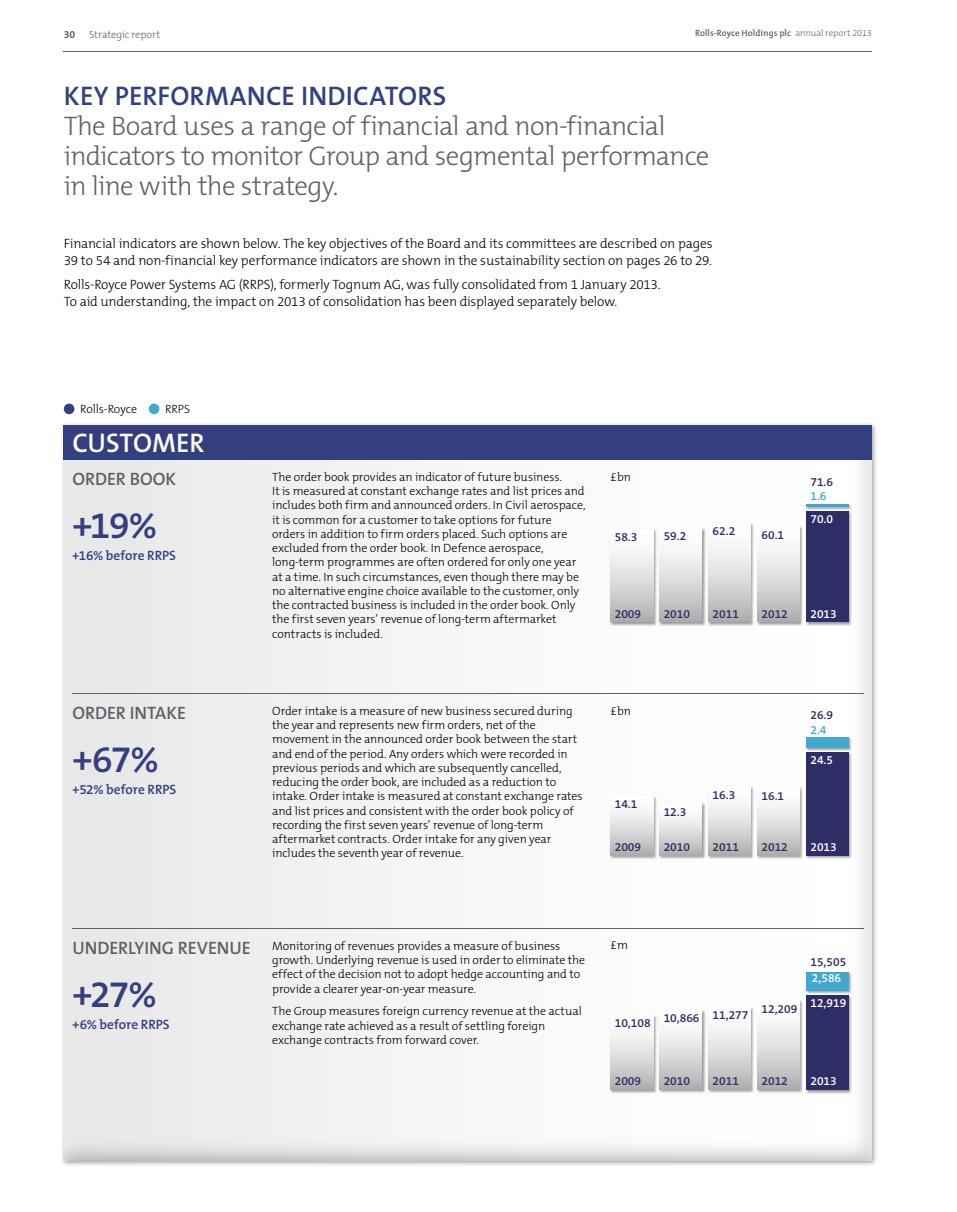
<style>
.page{position:relative;width:957px;height:1212px;background:#fff}
.page>*{position:absolute;margin:0;border:0;box-sizing:border-box;transform-origin:0 0}
.t1{font:600 37.5px "The Mix B W6";color:#333f7f}
.t2{font:300 27px/30px "The Mix B W3";letter-spacing:-.03em;color:#5d636a}
.t3{font:600 27px "The Mix B W6";color:#fff}
.t4{font:600 18px "The Mix B W6";letter-spacing:-.005em;color:#5d636a}
.t5{font:300 13.5px/16.5px "The Mix B W3";letter-spacing:-.01em;color:#000}
.t6{font:600 13.5px "The Mix B W6";letter-spacing:-.005em;color:#333f7f}
.t7{font:300 12px/14.2px "The Mix B W3";letter-spacing:-.005em;color:#000}
.t8{font:600 12px/14.1px "The Mix B W6";color:#2f2d65}
.t9{font:600 12px "The Mix B W6";color:#fff}
.t10{font:600 12px "The Mix B W6";color:#41a8d2}
.t11{font:300 10.5px "The Mix B W3";letter-spacing:-.015em;color:#636363}
.t12{font:700 10.5px "The Mix B W7";color:#636363}
.t13{font:600 9px "The Mix B W6";color:#636363}
.s1{font-family:"The Mix B W3";font-weight:300}
.s2{font-family:"The Mix B W6";font-weight:600;color:#333f7f}
.s3{color:#41a8d2}
.s4{color:#fff}
</style>
<div class="page">
<img style="left:62px;top:423px;width:814px;height:51px">
<img style="left:62px;top:474px;width:49px;height:691px">
<img style="left:828px;top:474px;width:48px;height:691px">
<img style="left:64px;top:459px;width:538px;height:702px">
<img style="left:763px;top:1056px;width:109px;height:105px">
<img style="left:819px;top:459px;width:53px;height:597px">
<img style="left:602px;top:459px;width:54px;height:15px">
<img style="left:656px;top:459px;width:163px;height:15px">
<hr style="left:72px;top:693px;width:791px;height:1px;background:#636363">
<hr style="left:72px;top:928px;width:791px;height:1px;background:#636363">
<div style="left:64px;top:425px;width:808px;height:34px;background:#333f7f"></div>
<img style="left:806px;top:503px;width:47px;height:124px">
<div style="left:806px;top:511px;width:42px;height:111px;background:#2f2d65"></div>
<img style="left:806px;top:509px;width:47px;height:3px">
<img style="left:806px;top:511px;width:42px;height:1px">
<hr style="left:806px;top:504px;width:42px;height:3px;background:#41a8d2">
<img style="left:610px;top:529px;width:47px;height:97px">
<div style="left:610px;top:529px;width:43px;height:93px;background:linear-gradient(to bottom,#fff,#b4b4b4)"></div>
<img style="left:659px;top:528px;width:47px;height:98px">
<div style="left:659px;top:528px;width:43px;height:94px;background:linear-gradient(to bottom,#fff,#b4b4b4)"></div>
<img style="left:708px;top:523px;width:46px;height:103px">
<div style="left:708px;top:523px;width:43px;height:99px;background:linear-gradient(to bottom,#fff,#b4b4b4)"></div>
<img style="left:757px;top:526px;width:46px;height:100px">
<div style="left:757px;top:527px;width:43px;height:95px;background:linear-gradient(to bottom,#fff,#b3b3b3)"></div>
<img style="left:806px;top:736px;width:47px;height:124px">
<div style="left:806px;top:752px;width:42px;height:103px;background:#2f2d65"></div>
<img style="left:806px;top:750px;width:47px;height:3px">
<img style="left:806px;top:752px;width:42px;height:1px">
<div style="left:806px;top:738px;width:42px;height:10px;background:#41a8d2"></div>
<img style="left:609px;top:796px;width:48px;height:64px">
<div style="left:610px;top:796px;width:43px;height:59px;background:linear-gradient(to bottom,#fff,#b6b6b6)"></div>
<img style="left:659px;top:803px;width:47px;height:57px">
<div style="left:659px;top:804px;width:43px;height:51px;background:linear-gradient(to bottom,#fff,#b6b6b6)"></div>
<img style="left:707px;top:786px;width:96px;height:74px">
<div style="left:708px;top:787px;width:43px;height:68px;background:linear-gradient(to bottom,#fff,#b6b6b6)"></div>
<img style="left:755px;top:786px;width:1px;height:74px">
<div style="left:757px;top:788px;width:43px;height:67px;background:linear-gradient(to bottom,#fff,#b5b5b5)"></div>
<img style="left:804px;top:970px;width:49px;height:125px">
<div style="left:806px;top:995px;width:42px;height:95px;background:#2f2d65"></div>
<img style="left:804px;top:993px;width:49px;height:2px">
<div style="left:806px;top:972px;width:42px;height:19px;background:#41a8d2"></div>
<img style="left:609px;top:1014px;width:48px;height:80px">
<div style="left:610px;top:1016px;width:43px;height:74px;background:linear-gradient(to bottom,#fff,#b4b4b4)"></div>
<img style="left:658px;top:1009px;width:48px;height:85px">
<img style="left:658px;top:1014px;width:1px;height:80px">
<div style="left:659px;top:1010px;width:43px;height:80px;background:linear-gradient(to bottom,#fff,#b4b4b4)"></div>
<img style="left:707px;top:1006px;width:48px;height:88px">
<div style="left:708px;top:1007px;width:43px;height:83px;background:linear-gradient(to bottom,#fff,#b4b4b4)"></div>
<img style="left:756px;top:999px;width:48px;height:95px">
<img style="left:804px;top:999px;width:1px;height:95px">
<div style="left:757px;top:1000px;width:43px;height:90px;background:linear-gradient(to bottom,#fff,#b4b4b4)"></div>
<div style="left:64px;top:404px;width:10px;height:10px;background:#333f7f;border-radius:50%"></div>
<div style="left:149px;top:404px;width:10px;height:10px;background:#41a8d2;border-radius:50%"></div>
<hr style="left:64px;top:51px;width:808px;height:1px;background:#636363">
<p class="t12" style="left:64px;top:27px;width:13px">30</p>
<p class="t11" style="left:89px;top:27px;width:72px">Strategic report</p>
<p class="t13" style="left:695px;top:28px;width:178px">Rolls-Royce Holdings plc <span class="s1">annual report 2013</span></p>
<p class="t2" style="left:64px;top:81px;width:647px"><span class="s2">KEY PERFORMANCE INDICATORS<br></span>The Board uses a range of financial and non-financial indicators to monitor Group and segmental performance in line with the strategy.</p>
<p class="t5" style="left:64px;top:235px;width:650px">Financial indicators are shown below. The key objectives of the Board and its committees are described on pages<br>39 to 54 and non-financial key performance indicators are shown in the sustainability section on pages 26 to 29.</p>
<p class="t5" style="left:64px;top:277px;width:598px">Rolls-Royce Power Systems AG (RRPS), formerly Tognum AG, was fully consolidated from 1 January 2013.<br>To aid understanding, the impact on 2013 of consolidation has been displayed separately below.</p>
<p class="t7" style="left:80px;top:402px;width:58px">Rolls-Royce</p>
<p class="t7" style="left:165px;top:402px;width:27px">RRPS</p>
<p class="t3" style="left:72px;top:425px;width:134px">CUSTOMER</p>
<p class="t4" style="left:72px;top:468px;width:105px">ORDER BOOK</p>
<p class="t1" style="left:72px;top:501px;width:86px">+19%</p>
<p class="t6" style="left:72px;top:547px;width:105px">+16% before RRPS</p>
<p class="t4" style="left:72px;top:702px;width:115px">ORDER INTAKE</p>
<p class="t1" style="left:72px;top:735px;width:88px">+67%</p>
<p class="t6" style="left:72px;top:780px;width:106px">+52% before RRPS</p>
<p class="t7" style="left:272px;top:470px;width:315px">The order book provides an indicator of future business.<br>It is measured at constant exchange rates and list prices and includes both firm and announced orders. In Civil aerospace, it is common for a customer to take options for future orders in addition to firm orders placed. Such options are excluded from the order book. In Defence aerospace, long-term programmes are often ordered for only one year at a time. In such circumstances, even though there may be no alternative engine choice available to the customer, only the contracted business is included in the order book. Only the first seven years’ revenue of long-term aftermarket contracts is included.</p>
<p class="t7" style="left:610px;top:470px;width:22px">£bn</p>
<p class="t8" style="left:615px;top:530px;width:24px">58.3</p>
<p class="t8" style="left:663px;top:529px;width:24px">59.2</p>
<p class="t8" style="left:712px;top:524px;width:24px">62.2</p>
<p class="t8" style="left:761px;top:528px;width:24px">60.1</p>
<p class="t8" style="left:810px;top:475px;width:24px">71.6<br><span class="s3">1.6</span></p>
<p class="t9" style="left:810px;top:511px;width:24px">70.0</p>
<p class="t8" style="left:615px;top:606px;width:28px">2009</p>
<p class="t8" style="left:663px;top:606px;width:28px">2010</p>
<p class="t8" style="left:712px;top:606px;width:28px">2011</p>
<p class="t8" style="left:761px;top:606px;width:28px">2012</p>
<p class="t9" style="left:810px;top:606px;width:28px">2013</p>
<p class="t7" style="left:272px;top:704px;width:312px">Order intake is a measure of new business secured during the year and represents new firm orders, net of the movement in the announced order book between the start and end of the period. Any orders which were recorded in previous periods and which are subsequently cancelled, reducing the order book, are included as a reduction to intake. Order intake is measured at constant exchange rates and list prices and consistent with the order book policy of recording the first seven years’ revenue of long-term aftermarket contracts. Order intake for any given year includes the seventh year of revenue.</p>
<p class="t7" style="left:610px;top:703px;width:22px">£bn</p>
<p class="t8" style="left:615px;top:797px;width:24px">14.1</p>
<p class="t8" style="left:663px;top:804px;width:24px">12.3</p>
<p class="t8" style="left:712px;top:788px;width:24px">16.3</p>
<p class="t8" style="left:761px;top:789px;width:24px">16.1</p>
<p class="t8" style="left:810px;top:708px;width:24px">26.9</p>
<p class="t10" style="left:810px;top:722px;width:18px">2.4</p>
<p class="t9" style="left:810px;top:753px;width:24px">24.5</p>
<p class="t8" style="left:615px;top:840px;width:28px">2009</p>
<p class="t8" style="left:663px;top:840px;width:28px">2010</p>
<p class="t8" style="left:712px;top:840px;width:28px">2011</p>
<p class="t8" style="left:761px;top:840px;width:28px">2012</p>
<p class="t9" style="left:810px;top:839px;width:28px">2013</p>
<p class="t4" style="left:72px;top:936px;width:180px">UNDERLYING REVENUE</p>
<p class="t1" style="left:72px;top:970px;width:86px">+27%</p>
<p class="t6" style="left:72px;top:1015px;width:99px">+6% before RRPS</p>
<p class="t7" style="left:272px;top:939px;width:314px">Monitoring of revenues provides a measure of business growth. Underlying revenue is used in order to eliminate the effect of the decision not to adopt hedge accounting and to provide a clearer year-on-year measure.</p>
<p class="t7" style="left:272px;top:1004px;width:311px">The Group measures foreign currency revenue at the actual exchange rate achieved as a result of settling foreign exchange contracts from forward cover.</p>
<p class="t7" style="left:610px;top:938px;width:19px">£m</p>
<p class="t8" style="left:615px;top:1016px;width:37px">10,108</p>
<p class="t8" style="left:663px;top:1010px;width:86px">10,866 11,277</p>
<p class="t8" style="left:810px;top:953px;width:37px;line-height:16.5px">15,505<br><span class="s4">2,586</span></p>
<p class="t8" style="left:761px;top:1001px;width:86px">12,209 <sup>12,919</sup></p>
<p class="t8" style="left:615px;top:1074px;width:28px">2009</p>
<p class="t8" style="left:663px;top:1074px;width:28px">2010</p>
<p class="t8" style="left:712px;top:1074px;width:28px">2011</p>
<p class="t8" style="left:761px;top:1074px;width:28px">2012</p>
<p class="t9" style="left:810px;top:1074px;width:28px">2013</p>
</div>
